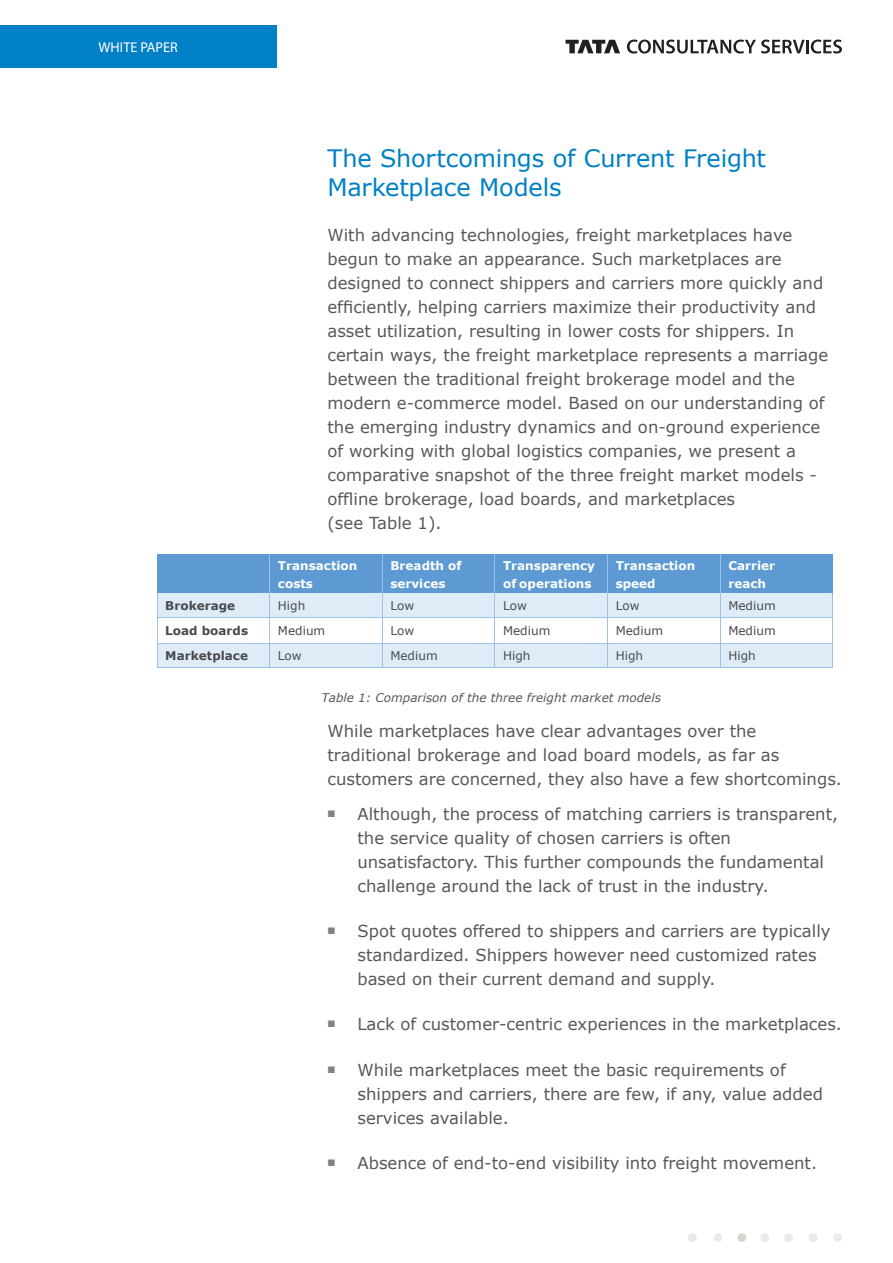
<style>
.page{position:relative;width:893px;height:1263px;background:#fff}
.page>*{position:absolute;margin:0;border:0;box-sizing:border-box;transform-origin:0 0}
.Para_Heading{font:24px/28.8px "Verdana";letter-spacing:-.01em;color:#0080c5}
.Para_Body{font:16.5px/24px "Verdana";color:#57585a}
.t1{font:14.25px "Myriad Pro";color:#fff}
.t2{font:700 12px/18.3px "Verdana";color:#fff}
.t3{font:12px "Verdana";color:#4a4a4d}
.t4{font:italic 12px "Verdana";color:#57585a}
.t5{font:700 12px "Verdana";color:#4a4a4d}
</style>
<div class="page">
<svg style="left:566px;top:40px;width:54px;height:13px"></svg>
<svg style="left:627px;top:40px;width:215px;height:14px"></svg>
<div style="left:0;top:26px;width:276px;height:42px;background:#0080c5"></div>
<div style="left:833px;top:1233px;width:9px;height:9px;background:#eceae6;border-radius:50%"></div>
<div style="left:688px;top:1233px;width:9px;height:9px;background:#eceae6;border-radius:50%"></div>
<div style="left:714px;top:1233px;width:8px;height:9px;background:#eceae6;border-radius:50%"></div>
<div style="left:737px;top:1233px;width:9px;height:9px;background:#d9d3cc;border-radius:50%"></div>
<div style="left:760px;top:1233px;width:9px;height:9px;background:#eceae6;border-radius:50%"></div>
<div style="left:784px;top:1233px;width:9px;height:9px;background:#eceae6;border-radius:50%"></div>
<div style="left:809px;top:1233px;width:8px;height:9px;background:#eceae6;border-radius:50%"></div>
<div style="left:158px;top:555px;width:112px;height:38px;background:#5d9ad3"></div>
<div style="left:270px;top:555px;width:112px;height:38px;background:#5d9ad3"></div>
<div style="left:382px;top:555px;width:113px;height:38px;background:#5d9ad3"></div>
<div style="left:495px;top:555px;width:113px;height:38px;background:#5d9ad3"></div>
<div style="left:608px;top:555px;width:112px;height:38px;background:#5d9ad3"></div>
<div style="left:720px;top:555px;width:112px;height:38px;background:#5d9ad3"></div>
<hr style="left:158px;top:554px;width:112px;height:1px;background:#5d9ad3">
<hr style="left:271px;top:554px;width:111px;height:1px;background:#5d9ad3">
<hr style="left:383px;top:554px;width:112px;height:1px;background:#5d9ad3">
<hr style="left:496px;top:554px;width:112px;height:1px;background:#5d9ad3">
<hr style="left:608px;top:554px;width:112px;height:1px;background:#5d9ad3">
<hr style="left:721px;top:554px;width:111px;height:1px;background:#5d9ad3">
<hr style="left:157px;top:555px;width:1px;height:38px;background:#5d9ad3">
<hr style="left:832px;top:555px;width:1px;height:38px;background:#5d9ad3">
<div style="left:158px;top:593px;width:111px;height:24px;background:#dfecf7"></div>
<div style="left:270px;top:593px;width:112px;height:24px;background:#dfecf7"></div>
<div style="left:383px;top:593px;width:112px;height:24px;background:#dfecf7"></div>
<div style="left:495px;top:593px;width:112px;height:24px;background:#dfecf7"></div>
<div style="left:608px;top:593px;width:112px;height:24px;background:#dfecf7"></div>
<div style="left:721px;top:593px;width:111px;height:24px;background:#dfecf7"></div>
<hr style="left:158px;top:593px;width:111px;height:1px;background:#5d9ad3">
<hr style="left:271px;top:593px;width:111px;height:1px;background:#5d9ad3">
<hr style="left:383px;top:593px;width:112px;height:1px;background:#5d9ad3">
<hr style="left:496px;top:593px;width:111px;height:1px;background:#5d9ad3">
<hr style="left:609px;top:593px;width:111px;height:1px;background:#5d9ad3">
<hr style="left:721px;top:593px;width:111px;height:1px;background:#5d9ad3">
<hr style="left:269px;top:554px;width:1px;height:63px;background:#9cc1e4">
<hr style="left:382px;top:554px;width:1px;height:63px;background:#9cc1e4">
<hr style="left:495px;top:554px;width:1px;height:63px;background:#9cc1e4">
<hr style="left:607px;top:554px;width:1px;height:63px;background:#9cc1e4">
<hr style="left:720px;top:554px;width:1px;height:63px;background:#9cc1e4">
<hr style="left:158px;top:617px;width:111px;height:1px;background:#9cc1e4">
<hr style="left:270px;top:617px;width:112px;height:1px;background:#9cc1e4">
<hr style="left:383px;top:617px;width:112px;height:1px;background:#9cc1e4">
<hr style="left:495px;top:617px;width:112px;height:1px;background:#9cc1e4">
<hr style="left:608px;top:617px;width:112px;height:1px;background:#9cc1e4">
<hr style="left:721px;top:617px;width:111px;height:1px;background:#9cc1e4">
<div style="left:158px;top:643px;width:111px;height:24px;background:#dfecf7"></div>
<div style="left:270px;top:643px;width:112px;height:24px;background:#dfecf7"></div>
<div style="left:383px;top:643px;width:112px;height:24px;background:#dfecf7"></div>
<div style="left:495px;top:643px;width:112px;height:24px;background:#dfecf7"></div>
<div style="left:608px;top:643px;width:112px;height:24px;background:#dfecf7"></div>
<div style="left:721px;top:643px;width:111px;height:24px;background:#dfecf7"></div>
<hr style="left:158px;top:643px;width:111px;height:1px;background:#9cc1e4">
<hr style="left:270px;top:643px;width:112px;height:1px;background:#9cc1e4">
<hr style="left:383px;top:643px;width:112px;height:1px;background:#9cc1e4">
<hr style="left:495px;top:643px;width:112px;height:1px;background:#9cc1e4">
<hr style="left:608px;top:643px;width:112px;height:1px;background:#9cc1e4">
<hr style="left:721px;top:643px;width:111px;height:1px;background:#9cc1e4">
<svg style="left:157px;top:593px;width:1px;height:75px"></svg>
<hr style="left:158px;top:667px;width:111px;height:1px;background:#9cc1e4">
<svg style="left:269px;top:617px;width:1px;height:51px"></svg>
<hr style="left:270px;top:667px;width:112px;height:1px;background:#9cc1e4">
<svg style="left:382px;top:617px;width:1px;height:51px"></svg>
<hr style="left:383px;top:667px;width:112px;height:1px;background:#9cc1e4">
<hr style="left:495px;top:667px;width:112px;height:1px;background:#9cc1e4">
<svg style="left:607px;top:617px;width:1px;height:51px"></svg>
<hr style="left:608px;top:667px;width:112px;height:1px;background:#9cc1e4">
<svg style="left:720px;top:617px;width:1px;height:51px"></svg>
<hr style="left:721px;top:667px;width:111px;height:1px;background:#9cc1e4">
<svg style="left:832px;top:593px;width:1px;height:75px"></svg>
<p class="t1" style="left:99px;top:39px;width:81px">WHITE PAPER</p>
<p class="Para_Heading" style="left:327px;top:144px;width:440px">The Shortcomings of Current Freight<br>Marketplace Models</p>
<p class="Para_Body" style="left:327px;top:223px;width:502px">With advancing technologies, freight marketplaces have begun to make an appearance. Such marketplaces are designed to connect shippers and carriers more quickly and efficiently, helping carriers maximize their productivity and asset utilization, resulting in lower costs for shippers. In certain ways, the freight marketplace represents a marriage between the traditional freight brokerage model and the modern e-commerce model. Based on our understanding of the emerging industry dynamics and on-ground experience of working with global logistics companies, we present a comparative snapshot of the three freight market models - offline brokerage, load boards, and marketplaces<br>(see Table 1).</p>
<p class="t2" style="left:278px;top:556px;width:81px">Transaction costs</p>
<p class="t2" style="left:390px;top:556px;width:73px">Breadth of services</p>
<p class="t2" style="left:503px;top:556px;width:94px">Transparency of operations</p>
<p class="t2" style="left:616px;top:556px;width:81px">Transaction speed</p>
<p class="t2" style="left:728px;top:556px;width:48px">Carrier reach</p>
<p class="t5" style="left:165px;top:597px;width:72px">Brokerage</p>
<p class="t3" style="left:278px;top:597px;width:29px">High</p>
<p class="t3" style="left:390px;top:597px;width:25px">Low</p>
<p class="t3" style="left:503px;top:597px;width:25px">Low</p>
<p class="t3" style="left:616px;top:597px;width:25px">Low</p>
<p class="t3" style="left:728px;top:597px;width:49px">Medium</p>
<p class="t5" style="left:165px;top:622px;width:84px">Load boards</p>
<p class="t3" style="left:278px;top:623px;width:49px">Medium</p>
<p class="t3" style="left:390px;top:623px;width:25px">Low</p>
<p class="t3" style="left:503px;top:623px;width:49px">Medium</p>
<p class="t3" style="left:616px;top:623px;width:49px">Medium</p>
<p class="t3" style="left:728px;top:623px;width:49px">Medium</p>
<p class="t5" style="left:165px;top:648px;width:84px">Marketplace</p>
<p class="t3" style="left:278px;top:648px;width:25px">Low</p>
<p class="t3" style="left:390px;top:648px;width:49px">Medium</p>
<p class="t3" style="left:503px;top:648px;width:29px">High</p>
<p class="t3" style="left:616px;top:648px;width:29px">High</p>
<p class="t3" style="left:728px;top:648px;width:29px">High</p>
<p class="t4" style="left:322px;top:690px;width:341px">Table 1: Comparison of the three freight market models</p>
<p class="Para_Body" style="left:327px;top:719px;width:516px">While marketplaces have clear advantages over the traditional brokerage and load board models, as far as customers are concerned, they also have a few shortcomings.</p>
<p class="Para_Body" style="left:357px;top:801px;width:482px">Although, the process of matching carriers is transparent, the service quality of chosen carriers is often unsatisfactory. This further compounds the fundamental challenge around the lack of trust in the industry.</p>
<p class="Para_Body" style="left:357px;top:919px;width:475px">Spot quotes offered to shippers and carriers are typically standardized. Shippers however need customized rates based on their current demand and supply.</p>
<p class="Para_Body" style="left:357px;top:1012px;width:486px">Lack of customer-centric experiences in the marketplaces.</p>
<p class="Para_Body" style="left:357px;top:1057px;width:467px">While marketplaces meet the basic requirements of shippers and carriers, there are few, if any, value added services available.</p>
<p class="Para_Body" style="left:357px;top:1151px;width:461px">Absence of end-to-end visibility into freight movement.</p>
</div>
